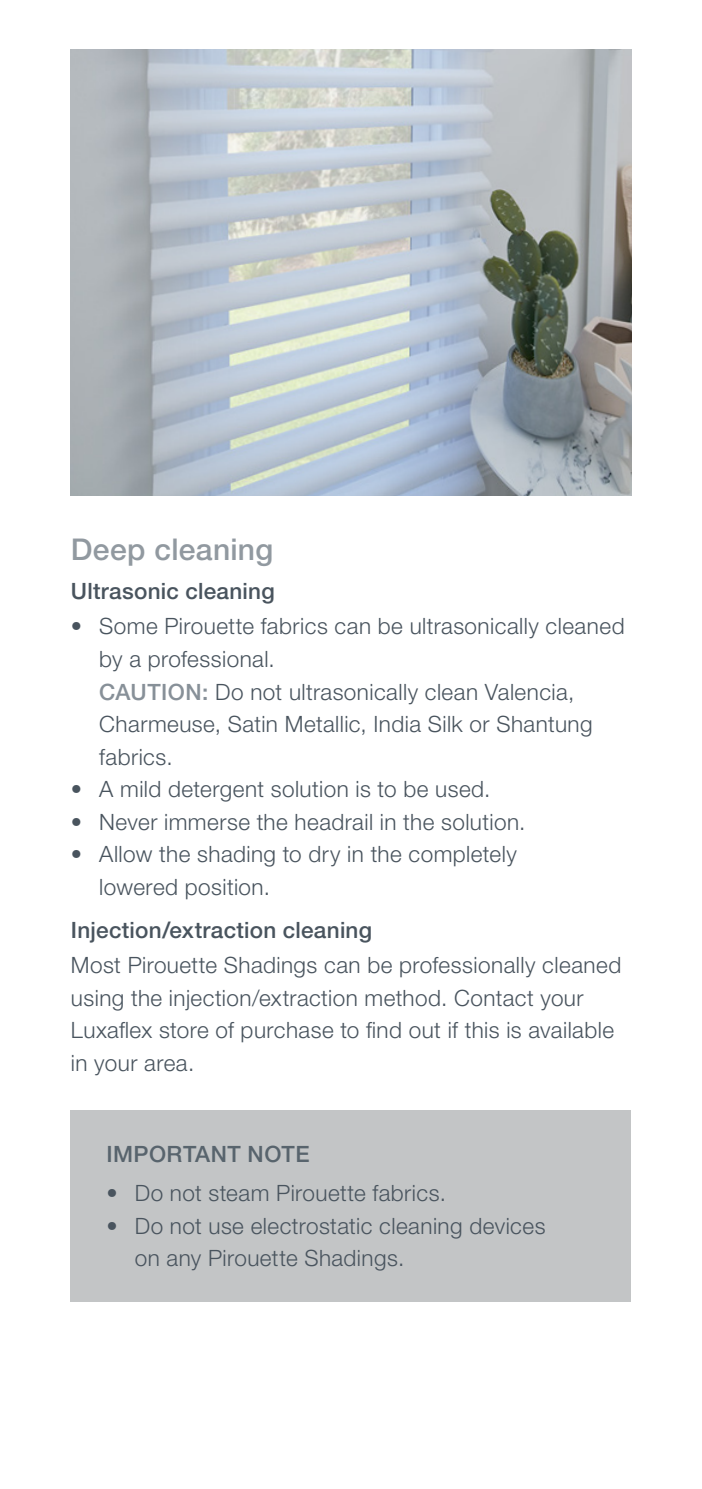
<style>
.page{position:relative;width:702px;height:1489px;background:#fff}
.page>*{position:absolute;margin:0;border:0;box-sizing:border-box;transform-origin:0 0}
.SUB_HEAD_STYLE1{font:500 30px "Helvetica Neue LT Std";letter-spacing:.01em;color:#9199a0}
.BULLETS{font:300 22.5px/32.5px "Helvetica Neue LT Std";letter-spacing:.02em;color:#49545e}
.COPY_BOLD{font:500 22.5px "Helvetica Neue LT Std";letter-spacing:.01em;color:#49545e}
.SUB_HEAD_STYLE1-2{font:500 22.5px "Helvetica Neue LT Std";letter-spacing:.02em;color:#58646d}
.s1{font-weight:500;color:#879098}
</style>
<div class="page">
<img style="left:71px;top:50px;width:560px;height:445px">
<div style="left:71px;top:1110px;width:560px;height:191px;background:#c3c5c6"></div>
<p class="SUB_HEAD_STYLE1" style="left:71px;top:531px;width:204px">Deep cleaning</p>
<p class="COPY_BOLD" style="left:71px;top:577px;width:205px">Ultrasonic cleaning</p>
<p class="BULLETS" style="left:99px;top:609px;width:526px;text-indent:-28px">• Some Pirouette fabrics can be ultrasonically cleaned by a professional.<br><span class="s1">CAUTION:</span> Do not ultrasonically clean Valencia, Charmeuse, Satin Metallic, India Silk or Shantung fabrics.</p>
<p class="BULLETS" style="left:71px;top:772px;width:421px">• A mild detergent solution is to be used.</p>
<p class="BULLETS" style="left:71px;top:804px;width:456px">• Never immerse the headrail in the solution.</p>
<p class="BULLETS" style="left:99px;top:837px;width:419px;text-indent:-28px">• Allow the shading to dry in the completely lowered position.</p>
<p class="COPY_BOLD" style="left:71px;top:916px;width:303px">Injection/extraction cleaning</p>
<p class="BULLETS" style="left:71px;top:948px;width:552px">Most Pirouette Shadings can be professionally cleaned using the injection/extraction method. Contact your Luxaflex store of purchase to find out if this is available in your area.</p>
<p class="SUB_HEAD_STYLE1-2" style="left:106px;top:1140px;width:205px">IMPORTANT NOTE</p>
<p class="BULLETS" style="left:106px;top:1176px;width:341px">• Do not steam Pirouette fabrics.</p>
<p class="BULLETS" style="left:135px;top:1208px;width:412px;text-indent:-28px">• Do not use electrostatic cleaning devices on any Pirouette Shadings.</p>
</div>
